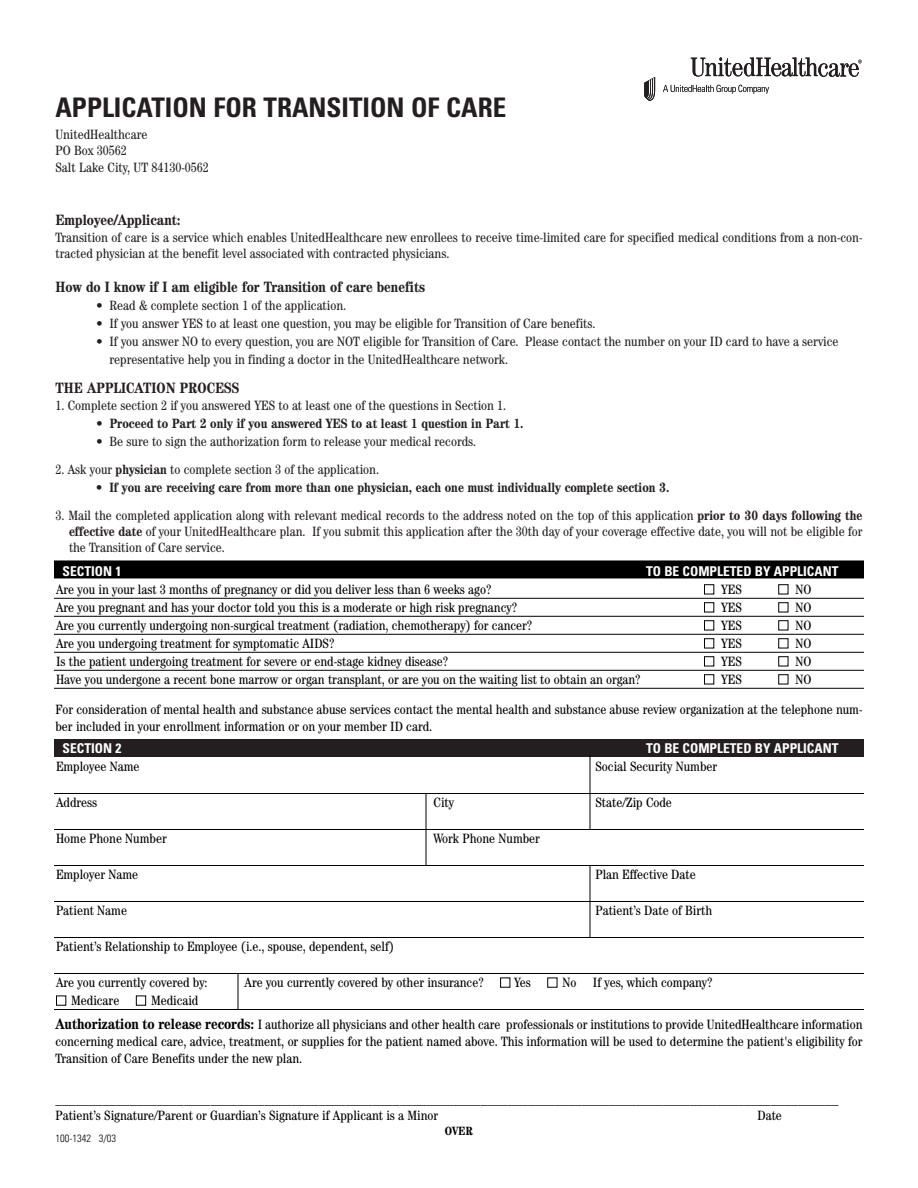
<style>
.page{position:relative;width:918px;height:1188px;background:#fff}
.page>*{position:absolute;margin:0;border:0;box-sizing:border-box;transform-origin:0 0}
.t1{font:700 condensed 27px "Univers";color:#231f20}
.t2{font:700 condensed 15px "Century";color:#231f20}
.t3{font:condensed 13.5px/16.2px "Century";color:#000}
.t4{font:condensed 13.5px/16.2px "Century";color:#231f20}
.t5{font:700 condensed 13.5px "Century";color:#231f20}
.t6{font:700 condensed 13.5px "Univers";color:#fff}
.t7{font:700 condensed 12px "Century";color:#000}
.t8{font:300 condensed 10.5px "Univers";color:#000}
.s1{font-weight:400}
.s2{font-weight:700}
.s3{color:#fff}
.s4{font-weight:700;font-size:15px}
</style>
<div class="page">
<div style="left:54px;top:739px;width:810px;height:18px;background:#231f20"></div>
<svg style="left:663px;top:85px;width:106px;height:9px"></svg>
<svg style="left:644px;top:77px;width:11px;height:24px"></svg>
<svg style="left:691px;top:57px;width:171px;height:20px"></svg>
<div style="left:54px;top:560px;width:810px;height:18px;background:#000"></div>
<hr style="left:54px;top:598px;width:810px;height:1px;background:#000">
<hr style="left:54px;top:616px;width:810px;height:1px;background:#000">
<hr style="left:54px;top:634px;width:810px;height:1px;background:#000">
<hr style="left:54px;top:652px;width:810px;height:1px;background:#000">
<hr style="left:54px;top:670px;width:810px;height:1px;background:#000">
<hr style="left:54px;top:688px;width:810px;height:1px;background:#000">
<hr style="left:54px;top:793px;width:810px;height:1px;background:#000">
<hr style="left:54px;top:829px;width:810px;height:1px;background:#000">
<hr style="left:54px;top:865px;width:810px;height:1px;background:#000">
<hr style="left:54px;top:901px;width:810px;height:1px;background:#000">
<hr style="left:54px;top:937px;width:810px;height:1px;background:#000">
<hr style="left:54px;top:973px;width:810px;height:1px;background:#000">
<hr style="left:54px;top:1009px;width:810px;height:1px;background:#000">
<hr style="left:426px;top:793px;width:1px;height:72px;background:#000">
<hr style="left:590px;top:755px;width:1px;height:74px;background:#000">
<hr style="left:590px;top:866px;width:1px;height:71px;background:#000">
<hr style="left:238px;top:974px;width:1px;height:35px;background:#000">
<h1 class="t1" style="left:56px;top:97px;width:452px">APPLICATION FOR TRANSITION OF CARE</h1>
<p class="t4" style="left:56px;top:128px;width:155px">UnitedHealthcare<br>PO Box 30562<br>Salt Lake City, UT 84130-0562</p>
<p class="t2" style="left:56px;top:215px;width:127px">Employee/Applicant:</p>
<p class="t4" style="left:56px;top:230px;width:809px">Transition of care is a service which enables UnitedHealthcare new enrollees to receive time-limited care for specified medical conditions from a non-con&shy;tracted physician at the benefit level associated with contracted physicians.</p>
<p class="t2" style="left:56px;top:281px;width:371px">How do I know if I am eligible for Transition of care benefits</p>
<p class="t4" style="left:96px;top:298px;width:252px">• Read &amp; complete section 1 of the application.</p>
<p class="t4" style="left:96px;top:316px;width:501px">• If you answer YES to at least one question, you may be eligible for Transition of Care benefits.</p>
<p class="t4" style="left:109px;top:333px;width:731px;line-height:18px;text-indent:-13px">• If you answer NO to every question, you are NOT eligible for Transition of Care. Please contact the number on your ID card to have a service representative help you in finding a doctor in the UnitedHealthcare network.</p>
<p class="t2" style="left:56px;top:382px;width:185px">THE APPLICATION PROCESS</p>
<p class="t4" style="left:56px;top:398px;width:452px">1. Complete section 2 if you answered YES to at least one of the questions in Section 1.</p>
<p class="t5" style="left:96px;top:418px;width:429px"><span class="s1">•</span> Proceed to Part 2 only if you answered YES to at least 1 question in Part 1.</p>
<p class="t4" style="left:96px;top:434px;width:382px">• Be sure to sign the authorization form to release your medical records.</p>
<p class="t4" style="left:56px;top:462px;width:325px">2. Ask your <span class="s2">physician</span> to complete section 3 of the application.</p>
<p class="t5" style="left:96px;top:482px;width:575px"><span class="s1">•</span> If you are receiving care from more than one physician, each one must individually complete section 3.</p>
<p class="t4" style="left:69px;top:508px;width:795px;text-align:justify;text-indent:-14px">3. Mail the completed application along with relevant medical records to the address noted on the top of this application <span class="s2">prior to 30 days following the effective date</span> of your UnitedHealthcare plan. If you submit this application after the 30th day of your coverage effective date, you will not be eligible for the Transition of Care service.</p>
<p class="t6" style="left:63px;top:566px;width:60px">SECTION 1</p>
<p class="t6" style="left:646px;top:566px;width:194px">TO BE COMPLETED BY APPLICANT</p>
<p class="t3" style="left:56px;top:583px;width:437px">Are you in your last 3 months of pregnancy or did you deliver less than 6 weeks ago?</p>
<p class="t3" style="left:704px;top:583px;width:39px"><span class="s3">■</span> YES</p>
<p class="t3" style="left:778px;top:583px;width:35px"><span class="s3">■</span> NO</p>
<p class="t3" style="left:56px;top:601px;width:462px">Are you pregnant and has your doctor told you this is a moderate or high risk pregnancy?</p>
<p class="t3" style="left:704px;top:601px;width:39px"><span class="s3">■</span> YES</p>
<p class="t3" style="left:778px;top:601px;width:35px"><span class="s3">■</span> NO</p>
<p class="t3" style="left:56px;top:619px;width:478px">Are you currently undergoing non-surgical treatment (radiation, chemotherapy) for cancer?</p>
<p class="t3" style="left:704px;top:619px;width:39px"><span class="s3">■</span> YES</p>
<p class="t3" style="left:778px;top:619px;width:35px"><span class="s3">■</span> NO</p>
<p class="t3" style="left:56px;top:637px;width:280px">Are you undergoing treatment for symptomatic AIDS?</p>
<p class="t3" style="left:704px;top:637px;width:39px"><span class="s3">■</span> YES</p>
<p class="t3" style="left:778px;top:637px;width:35px"><span class="s3">■</span> NO</p>
<p class="t3" style="left:56px;top:655px;width:394px">Is the patient undergoing treatment for severe or end-stage kidney disease?</p>
<p class="t3" style="left:704px;top:655px;width:39px"><span class="s3">■</span> YES</p>
<p class="t3" style="left:778px;top:655px;width:35px"><span class="s3">■</span> NO</p>
<p class="t3" style="left:56px;top:673px;width:586px">Have you undergone a recent bone marrow or organ transplant, or are you on the waiting list to obtain an organ?</p>
<p class="t3" style="left:704px;top:673px;width:39px"><span class="s3">■</span> YES</p>
<p class="t3" style="left:778px;top:673px;width:35px"><span class="s3">■</span> NO</p>
<p class="t3" style="left:55px;top:703px;width:809px">For consideration of mental health and substance abuse services contact the mental health and substance abuse review organization at the telephone num&shy;ber included in your enrollment information or on your member ID card.</p>
<p class="t6" style="left:63px;top:743px;width:60px">SECTION 2</p>
<p class="t6" style="left:646px;top:743px;width:194px">TO BE COMPLETED BY APPLICANT</p>
<p class="t3" style="left:56px;top:760px;width:85px">Employee Name</p>
<p class="t3" style="left:596px;top:760px;width:123px">Social Security Number</p>
<p class="t3" style="left:56px;top:796px;width:43px">Address</p>
<p class="t3" style="left:434px;top:796px;width:22px">City</p>
<p class="t3" style="left:595px;top:796px;width:78px">State/Zip Code</p>
<p class="t3" style="left:56px;top:832px;width:112px">Home Phone Number</p>
<p class="t3" style="left:434px;top:832px;width:108px">Work Phone Number</p>
<p class="t3" style="left:56px;top:868px;width:84px">Employer Name</p>
<p class="t3" style="left:596px;top:868px;width:102px">Plan Effective Date</p>
<p class="t3" style="left:56px;top:904px;width:73px">Patient Name</p>
<p class="t3" style="left:596px;top:904px;width:118px">Patient’s Date of Birth</p>
<p class="t3" style="left:56px;top:940px;width:340px">Patient’s Relationship to Employee (i.e., spouse, dependent, self)</p>
<p class="t3" style="left:56px;top:976px;width:153px">Are you currently covered by:</p>
<p class="t3" style="left:245px;top:976px;width:469px">Are you currently covered by other insurance? <span class="s3">■</span> Yes <span class="s3">■</span> No If yes, which company?</p>
<p class="t3" style="left:56px;top:990px;width:809px;line-height:24.2px"><span class="s3">■</span> Medicare <span class="s3">■</span> Medicaid<br><span class="s4">Authorization to release records:</span> I authorize all physicians and other health care professionals or institutions to provide UnitedHealthcare information</p>
<p class="t3" style="left:55px;top:1035px;width:809px">concerning medical care, advice, treatment, or supplies for the patient named above. This information will be used to determine the patient's eligibility for<br>Transition of Care Benefits under the new plan.</p>
<p class="t3" style="left:55px;top:1092px;width:785px">____________________________________________________________________________________________________________________<br>Patient’s Signature/Parent or Guardian’s Signature if Applicant is a Minor</p>
<p class="t3" style="left:758px;top:1109px;width:26px">Date</p>
<p class="t8" style="left:56px;top:1134px;width:62px">100-1342 3/03</p>
<p class="t7" style="left:445px;top:1127px;width:30px">OVER</p>
</div>
